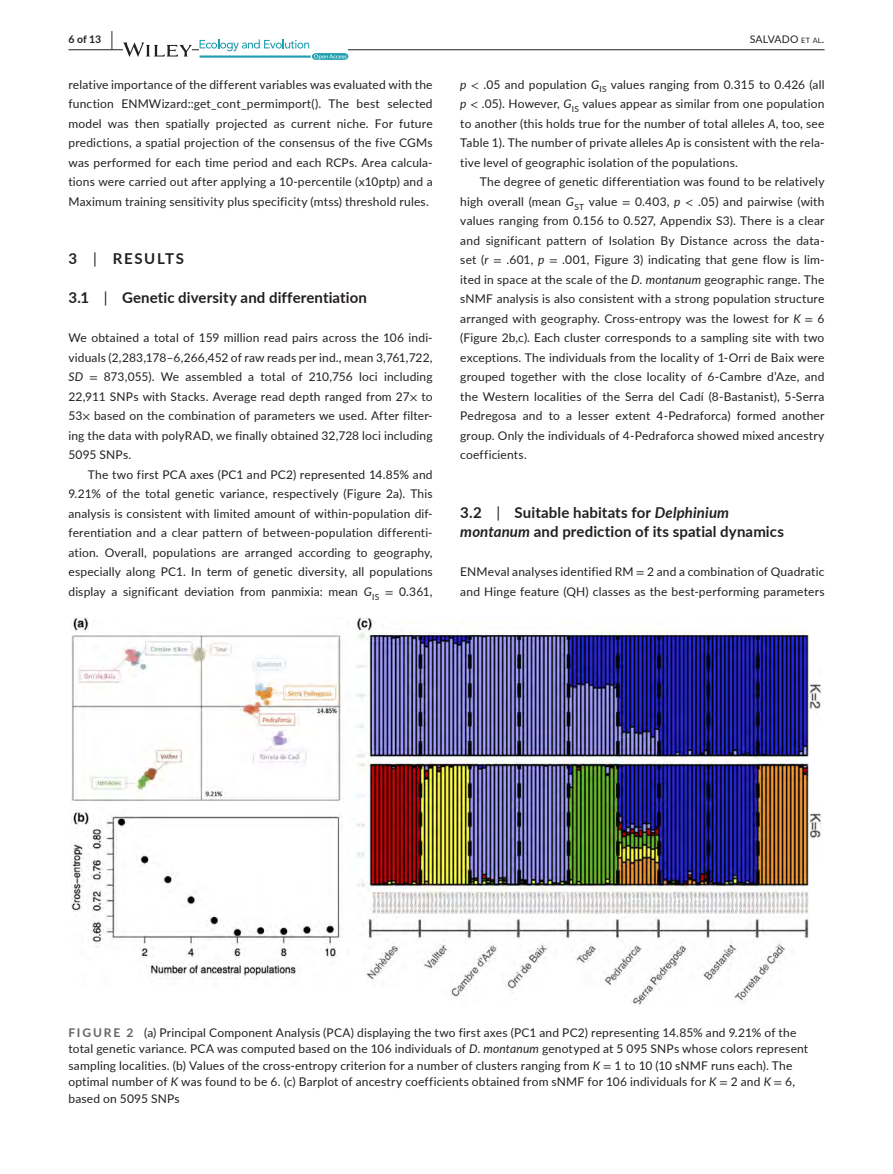
<style>
.page{position:relative;width:893px;height:1174px;background:#fff}
.page>*{position:absolute;margin:0;border:0;box-sizing:border-box;transform-origin:0 0}
.t1{font:700 15px/19.5px "Lato";letter-spacing:.01em;color:#231f20}
.t2{font:700 15px "Lato";letter-spacing:.105em;color:#231f20}
.t3{font:12px/19.5px "Lato";letter-spacing:.015em;color:#231f20;text-align:justify}
.t4{font:10.5px "Lato";letter-spacing:.02em;color:#231f20}
.t5{font:700 10.5px "Lato";color:#231f20}
.s1{font-size:19.5px}
.s2{font-size:7.35px}
.s3{font-style:italic}
.s4{font-family:"STIX"}
.s5{font-weight:400}
.s6{font-weight:700;color:#636366}
</style>
<div class="page">
<hr style="left:68px;top:49px;width:756px;height:1px;background:#231f20">
<svg style="left:123px;top:42px;width:69px;height:15px"></svg>
<svg style="left:200px;top:39px;width:148px;height:21px"></svg>
<img style="left:71px;top:617px;width:751px;height:387px">
<p class="t5" style="left:68px;top:31px;width:46px">6 of 13 <span class="s1">|</span></p>
<p class="t4" style="left:750px;top:31px;width:76px">SALVADO <span class="s2">et al</span>.</p>
<p class="t3" style="left:68px;top:74px;width:366px">relative importance of the different variables was evaluated with the function ENMWizard::get_cont_permimport(). The best selected model was then spatially projected as current niche. For future predictions, a spatial projection of the consensus of the five CGMs was performed for each time period and each RCPs. Area calcula&shy;tions were carried out after applying a 10-percentile (x10ptp) and a Maximum training sensitivity plus specificity (mtss) threshold rules.</p>
<p class="t3" style="left:460px;top:74px;width:366px"><span class="s3">p</span> <span class="s4">&lt;</span> .05 and population <span class="s3">G</span><sub>IS</sub> values ranging from 0.315 to 0.426 (all <span class="s3">p</span> <span class="s4">&lt;</span> .05). However, <span class="s3">G</span><sub>IS</sub> values appear as similar from one population to another (this holds true for the number of total alleles <span class="s3">A</span>, too, see Table 1). The number of private alleles <span class="s3">A</span>p is consistent with the rela&shy;tive level of geographic isolation of the populations.</p>
<p class="t3" style="left:460px;top:171px;width:366px;text-indent:20px">The degree of genetic differentiation was found to be relatively high overall (mean <span class="s3">G</span><sub>ST</sub> value <span class="s4">=</span> 0.403, <span class="s3">p</span> <span class="s4">&lt;</span> .05) and pairwise (with values ranging from 0.156 to 0.527, Appendix S3). There is a clear and significant pattern of Isolation By Distance across the data&shy;set (<span class="s3">r</span> <span class="s4">=</span> .601, <span class="s3">p</span> <span class="s4">=</span> .001, Figure 3) indicating that gene flow is lim&shy;ited in space at the scale of the <span class="s3">D</span>. <span class="s3">montanum</span> geographic range. The sNMF analysis is also consistent with a strong population structure arranged with geography. Cross-entropy was the lowest for <span class="s3">K</span> <span class="s4">=</span> 6 (Figure 2b,c). Each cluster corresponds to a sampling site with two exceptions. The individuals from the locality of 1-Orri de Baix were grouped together with the close locality of 6-Cambre d’Aze, and the Western localities of the Serra del Cadí (8-Bastanist), 5-Serra Pedregosa and to a lesser extent 4-Pedraforca) formed another group. Only the individuals of 4-Pedraforca showed mixed ancestry coefficients.</p>
<p class="t2" style="left:68px;top:248px;width:117px">3 <span class="s5">|</span> RESULTS</p>
<p class="t1" style="left:68px;top:287px;width:300px">3.1 <span class="s5">|</span> Genetic diversity and differentiation</p>
<p class="t3" style="left:68px;top:327px;width:366px">We obtained a total of 159 million read pairs across the 106 indi&shy;viduals (2,283,178–6,266,452 of raw reads per ind., mean 3,761,722, <span class="s3">SD</span> <span class="s4">=</span> 873,055). We assembled a total of 210,756 loci including 22,911 SNPs with Stacks. Average read depth ranged from 27<span class="s4">×</span> to 53<span class="s4">×</span> based on the combination of parameters we used. After filter&shy;ing the data with polyRAD, we finally obtained 32,728 loci including 5095 SNPs.</p>
<p class="t3" style="left:68px;top:464px;width:366px;text-indent:19px">The two first PCA axes (PC1 and PC2) represented 14.85% and 9.21% of the total genetic variance, respectively (Figure 2a). This analysis is consistent with limited amount of within-population dif&shy;ferentiation and a clear pattern of between-population differenti&shy;ation. Overall, populations are arranged according to geography, especially along PC1. In term of genetic diversity, all populations display a significant deviation from panmixia: mean <span class="s3">G</span><sub>IS</sub> <span class="s4">=</span> 0.361,</p>
<p class="t1" style="left:460px;top:502px;width:325px">3.2 <span class="s5">|</span> Suitable habitats for <span class="s3">Delphinium montanum</span> and prediction of its spatial dynamics</p>
<p class="t3" style="left:460px;top:561px;width:366px">ENMeval analyses identified RM <span class="s4">=</span> 2 and a combination of Quadratic and Hinge feature (QH) classes as the best-performing parameters</p>
<p class="t3" style="left:68px;top:1023px;width:741px;line-height:16.5px;text-align:left"><span class="s6">FIGURE 2</span> (a) Principal Component Analysis (PCA) displaying the two first axes (PC1 and PC2) representing 14.85% and 9.21% of the total genetic variance. PCA was computed based on the 106 individuals of <span class="s3">D</span>. <span class="s3">montanum</span> genotyped at 5 095 SNPs whose colors represent sampling localities. (b) Values of the cross-entropy criterion for a number of clusters ranging from <span class="s3">K</span> <span class="s4">=</span> 1 to 10 (10 sNMF runs each). The optimal number of <span class="s3">K</span> was found to be 6. (c) Barplot of ancestry coefficients obtained from sNMF for 106 individuals for <span class="s3">K</span> <span class="s4">=</span> 2 and <span class="s3">K</span> <span class="s4">=</span> 6, based on 5095 SNPs</p>
</div>
